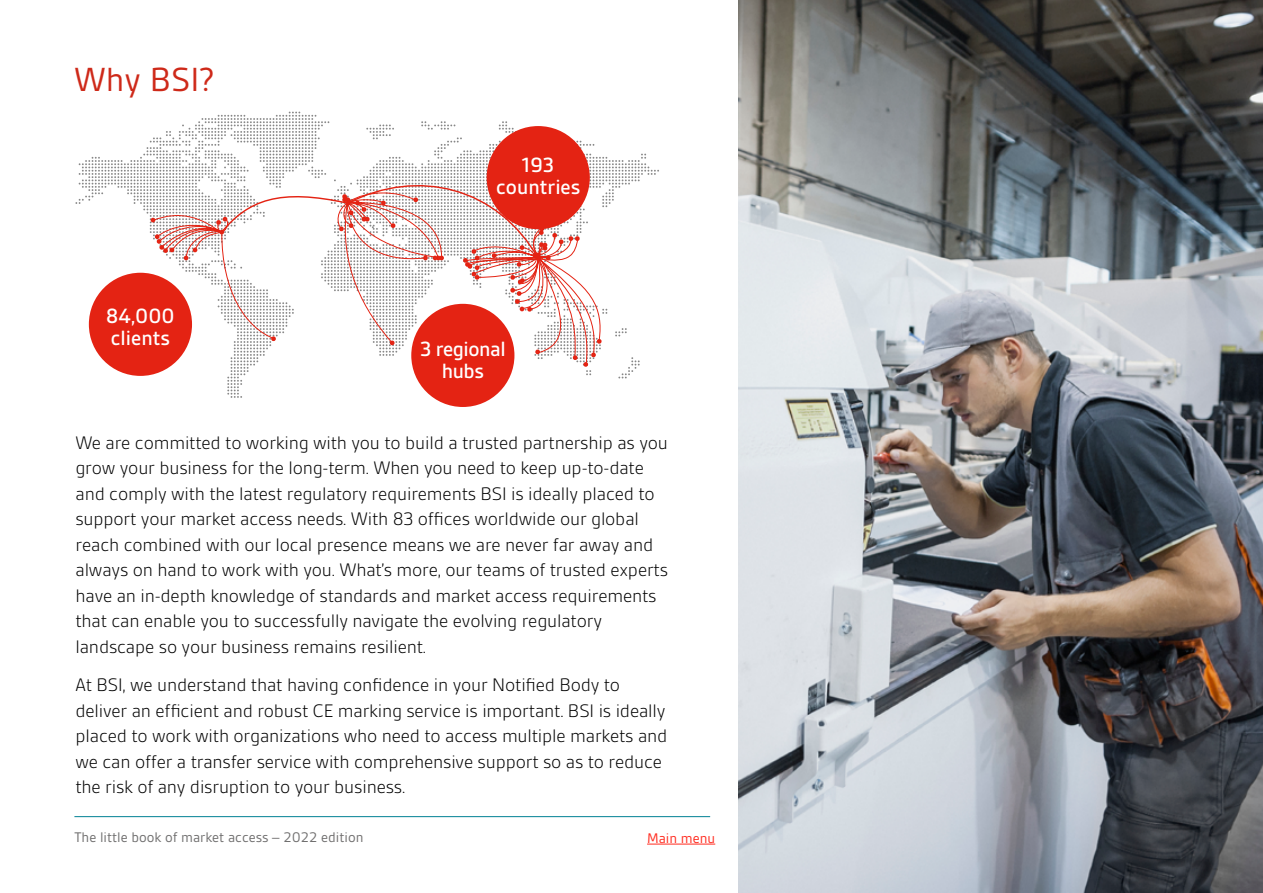
<style>
.page{position:relative;width:1263px;height:893px;background:#fff}
.page>*{position:absolute;margin:0;border:0;box-sizing:border-box;transform-origin:0 0}
.t1{font:36px "BSI Gesta";color:#ce2919}
.t2{font:500 22.2px/22.2px "BSI Gesta";color:#fff}
.t3{font:500 22.2px/22.2px "BSI Gesta";letter-spacing:-.02em;color:#fff;text-align:center}
.t4{font:300 19.5px/25.5px "BSI Gesta";letter-spacing:-.01em;color:#000}
.t5{font:15px "BSI Gesta";color:#706f6f}
.t6{font:15px "BSI Gesta";color:#ff2b1f}
</style>
<div class="page">
<hr style="left:74px;top:816px;width:636px;height:1px;background:#008193">
<svg style="left:75px;top:112px;width:584px;height:286px"></svg>
<div style="left:89px;top:273px;width:103px;height:103px;background:#e42313;border-radius:50%"></div>
<div style="left:487px;top:126px;width:103px;height:103px;background:#e42313;border-radius:50%"></div>
<div style="left:411px;top:304px;width:103px;height:103px;background:#e42313;border-radius:50%"></div>
<img style="left:739px;top:0;width:524px;height:893px">
<hr style="left:647px;top:844px;width:68px;height:1px;background:#ff2b1f">
<h1 class="t1" style="left:74px;top:61px;width:142px">Why BSI?</h1>
<p class="t2" style="left:106px;top:305px;width:70px">84,000 clients</p>
<p class="t2" style="left:496px;top:153px;width:86px;text-align:center">193 countries</p>
<p class="t3" style="left:420px;top:338px;width:87px">3 regional hubs</p>
<p class="t4" style="left:75px;top:430px;width:594px">We are committed to working with you to build a trusted partnership as you grow your business for the long-term. When you need to keep up-to-date and comply with the latest regulatory requirements BSI is ideally placed to support your market access needs. With 83 offices worldwide our global reach combined with our local presence means we are never far away and always on hand to work with you. What’s more, our teams of trusted experts have an in-depth knowledge of standards and market access requirements that can enable you to successfully navigate the evolving regulatory landscape so your business remains resilient.</p>
<p class="t4" style="left:75px;top:672px;width:593px">At BSI, we understand that having confidence in your Notified Body to deliver an efficient and robust CE marking service is important. BSI is ideally placed to work with organizations who need to access multiple markets and we can offer a transfer service with comprehensive support so as to reduce the risk of any disruption to your business.</p>
<p class="t6" style="left:647px;top:830px;width:70px">Main menu</p>
<p class="t5" style="left:74px;top:829px;width:291px">The little book of market access – 2022 edition</p>
</div>
